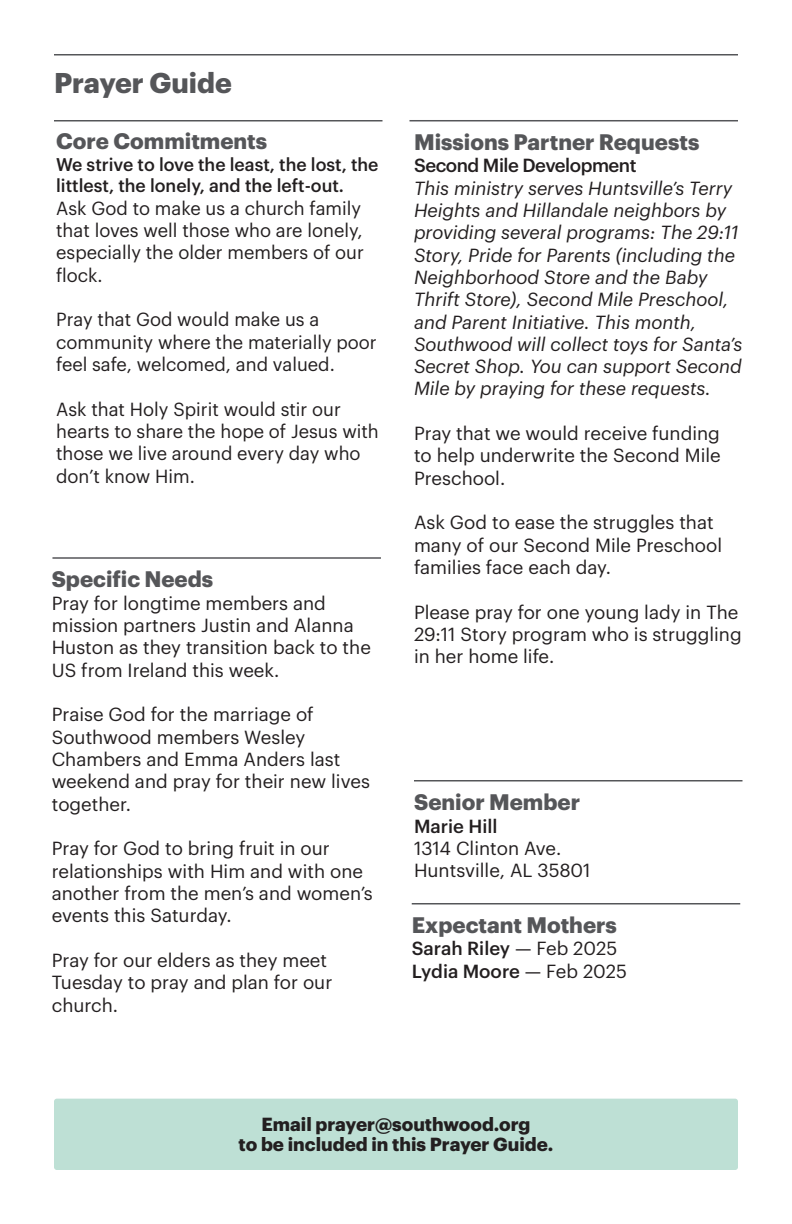
<style>
.page{position:relative;width:792px;height:1224px;background:#fff}
.page>*{position:absolute;margin:0;border:0;box-sizing:border-box;transform-origin:0 0}
.t1{font:700 28px "Graphik";color:#555659}
.t2{font:700 22px "Graphik";color:#555659}
.t3{font:18.6px/22.4px "Graphik";color:#231f20}
.t4{font:italic 18.6px/22.4px "Graphik";color:#231f20}
.t5{font:500 18.6px "Graphik";letter-spacing:-.015em;color:#231f20}
.t6{font:700 18.6px "Graphik";color:#231f20}
.t7{font:500 18px/21.6px "Graphik";color:#231f20}
.s1{font-weight:400}
</style>
<div class="page">
<hr style="left:54px;top:54px;width:684px;height:2px;background:#555659">
<hr style="left:410px;top:120px;width:328px;height:1px;background:#555659">
<hr style="left:52px;top:557px;width:329px;height:2px;background:#555659">
<hr style="left:414px;top:780px;width:328px;height:2px;background:#555659">
<hr style="left:412px;top:903px;width:328px;height:1px;background:#555659">
<hr style="left:54px;top:120px;width:328px;height:2px;background:#555659">
<div style="left:54px;top:1099px;width:684px;height:71px;background:#bee0d5;border-radius:3px"></div>
<p class="t1" style="left:54px;top:61px;width:179px">Prayer Guide</p>
<p class="t2" style="left:56px;top:124px;width:213px">Core Commitments</p>
<p class="t7" style="left:56px;top:152px;width:324px">We strive to love the least, the lost, the littlest, the lonely, and the left-out.</p>
<p class="t3" style="left:56px;top:195px;width:309px">Ask God to make us a church family that loves well those who are lonely, especially the older members of our flock.</p>
<p class="t3" style="left:56px;top:307px;width:322px">Pray that God would make us a community where the materially poor feel safe, welcomed, and valued.</p>
<p class="t3" style="left:56px;top:396px;width:324px">Ask that Holy Spirit would stir our hearts to share the hope of Jesus with those we live around every day who don’t know Him.</p>
<p class="t2" style="left:52px;top:562px;width:163px">Specific Needs</p>
<p class="t3" style="left:52px;top:590px;width:321px">Pray for longtime members and mission partners Justin and Alanna<br>Huston as they transition back to the<br>US from Ireland this week.</p>
<p class="t3" style="left:52px;top:702px;width:320px">Praise God for the marriage of<br>Southwood members Wesley<br>Chambers and Emma Anders last weekend and pray for their new lives together.</p>
<p class="t3" style="left:52px;top:836px;width:323px">Pray for God to bring fruit in our relationships with Him and with one another from the men’s and women’s events this Saturday.</p>
<p class="t3" style="left:52px;top:947px;width:282px">Pray for our elders as they meet<br>Tuesday to pray and plan for our church.</p>
<p class="t2" style="left:414px;top:125px;width:287px">Missions Partner Requests</p>
<p class="t5" style="left:414px;top:151px;width:224px">Second Mile Development</p>
<p class="t4" style="left:414px;top:175px;width:330px">This ministry serves Huntsville’s Terry Heights and Hillandale neighbors by providing several programs: The 29:11<br>Story, Pride for Parents (including the Neighborhood Store and the Baby Thrift Store), Second Mile Preschool, and Parent Initiative. This month, Southwood will collect toys for Santa’s Secret Shop. You can support Second Mile by praying for these requests.</p>
<p class="t3" style="left:414px;top:421px;width:308px;text-align:justify">Pray that we would receive funding to help underwrite the Second Mile Preschool.</p>
<p class="t3" style="left:414px;top:510px;width:310px">Ask God to ease the struggles that many of our Second Mile Preschool families face each day.</p>
<p class="t3" style="left:414px;top:599px;width:329px">Please pray for one young lady in The<br>29:11 Story program who is struggling in her home life.</p>
<p class="t2" style="left:414px;top:785px;width:168px">Senior Member</p>
<p class="t5" style="left:414px;top:812px;width:85px">Marie Hill</p>
<p class="t3" style="left:414px;top:836px;width:149px">1314 Clinton Ave.</p>
<p class="t3" style="left:414px;top:858px;width:178px">Huntsville, AL 35801</p>
<p class="t2" style="left:412px;top:908px;width:207px">Expectant Mothers</p>
<p class="t5" style="left:412px;top:934px;width:207px">Sarah Riley <span class="s1">— Feb 2025</span></p>
<p class="t5" style="left:412px;top:957px;width:217px">Lydia Moore <span class="s1">— Feb 2025</span></p>
<p class="t6" style="left:261px;top:1110px;width:271px">Email prayer@southwood.org</p>
<p class="t6" style="left:239px;top:1130px;width:316px">to be included in this Prayer Guide.</p>
</div>
